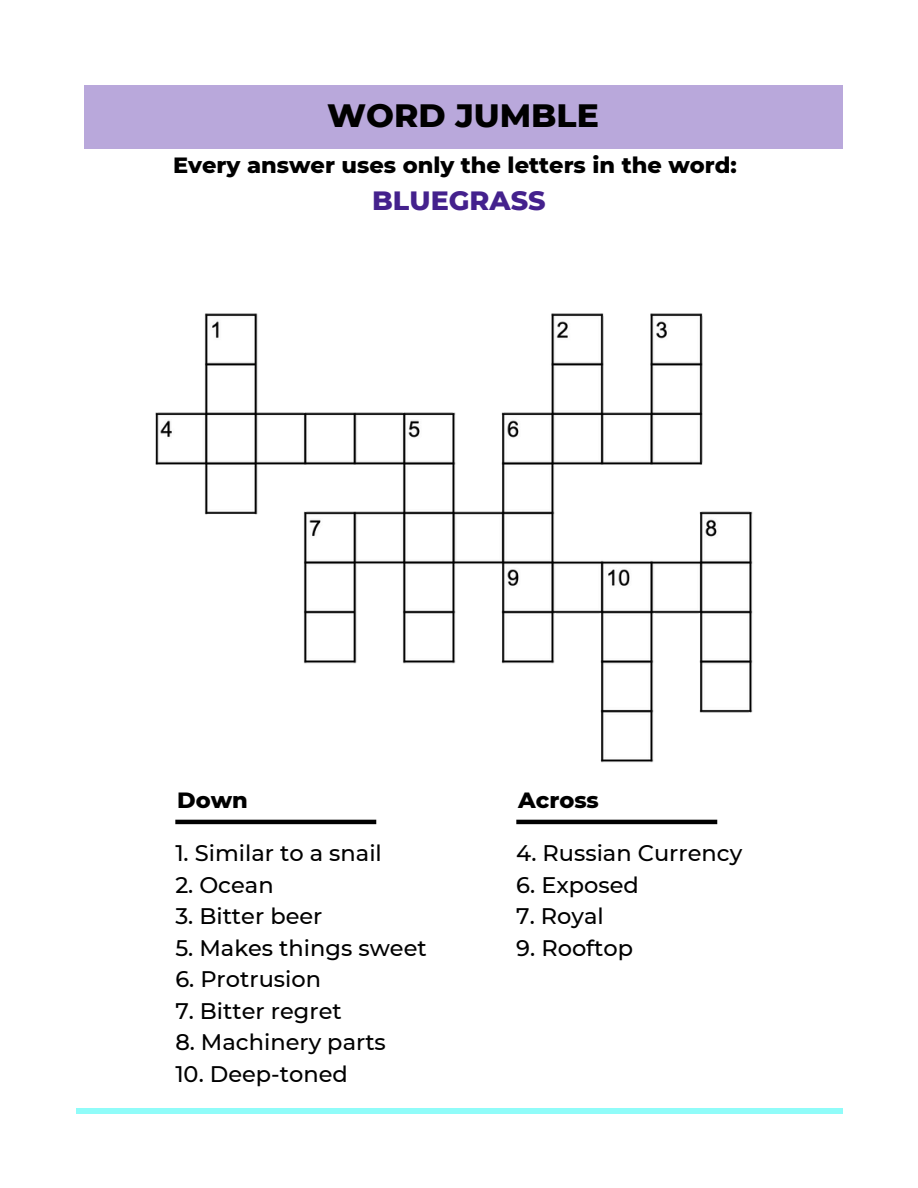
<style>
.page{position:relative;width:918px;height:1188px;background:#fff}
.page>*{position:absolute;margin:0;border:0;box-sizing:border-box;transform-origin:0 0}
.t1{font:800 33px "Montserrat";color:#000}
.t2{font:800 27px "Montserrat";color:#44218d}
.t3{font:500 22.5px "Montserrat";color:#000}
.t4{font:800 22.5px "Montserrat";color:#000}
</style>
<div class="page">
<hr style="left:175px;top:820px;width:201px;height:4px;background:#000">
<hr style="left:516px;top:820px;width:201px;height:4px;background:#000">
<div style="left:84px;top:85px;width:758px;height:63px;background:#b9a8db"></div>
<div style="left:76px;top:1108px;width:766px;height:6px;background:#90fcf9"></div>
<img style="left:155px;top:313px;width:598px;height:450px">
<p class="t1" style="left:327px;top:95px;width:273px">WORD JUMBLE</p>
<h2 class="t4" style="left:173px;top:151px;width:565px">Every answer uses only the letters in the word:</h2>
<p class="t2" style="left:372px;top:184px;width:175px">BLUEGRASS</p>
<p class="t4" style="left:177px;top:786px;width:72px">Down</p>
<p class="t4" style="left:518px;top:786px;width:82px">Across</p>
<p class="t3" style="left:175px;top:840px;width:208px">1. Similar to a snail</p>
<p class="t3" style="left:175px;top:871px;width:100px">2. Ocean</p>
<p class="t3" style="left:175px;top:903px;width:149px">3. Bitter beer</p>
<p class="t3" style="left:175px;top:934px;width:253px">5. Makes things sweet</p>
<p class="t3" style="left:175px;top:966px;width:147px">6. Protrusion</p>
<p class="t3" style="left:175px;top:997px;width:168px">7. Bitter regret</p>
<p class="t3" style="left:175px;top:1029px;width:212px">8. Machinery parts</p>
<p class="t3" style="left:175px;top:1060px;width:174px">10. Deep-toned</p>
<p class="t3" style="left:516px;top:840px;width:227px">4. Russian Currency</p>
<p class="t3" style="left:516px;top:871px;width:124px">6. Exposed</p>
<p class="t3" style="left:516px;top:903px;width:89px">7. Royal</p>
<p class="t3" style="left:516px;top:934px;width:118px">9. Rooftop</p>
</div>
